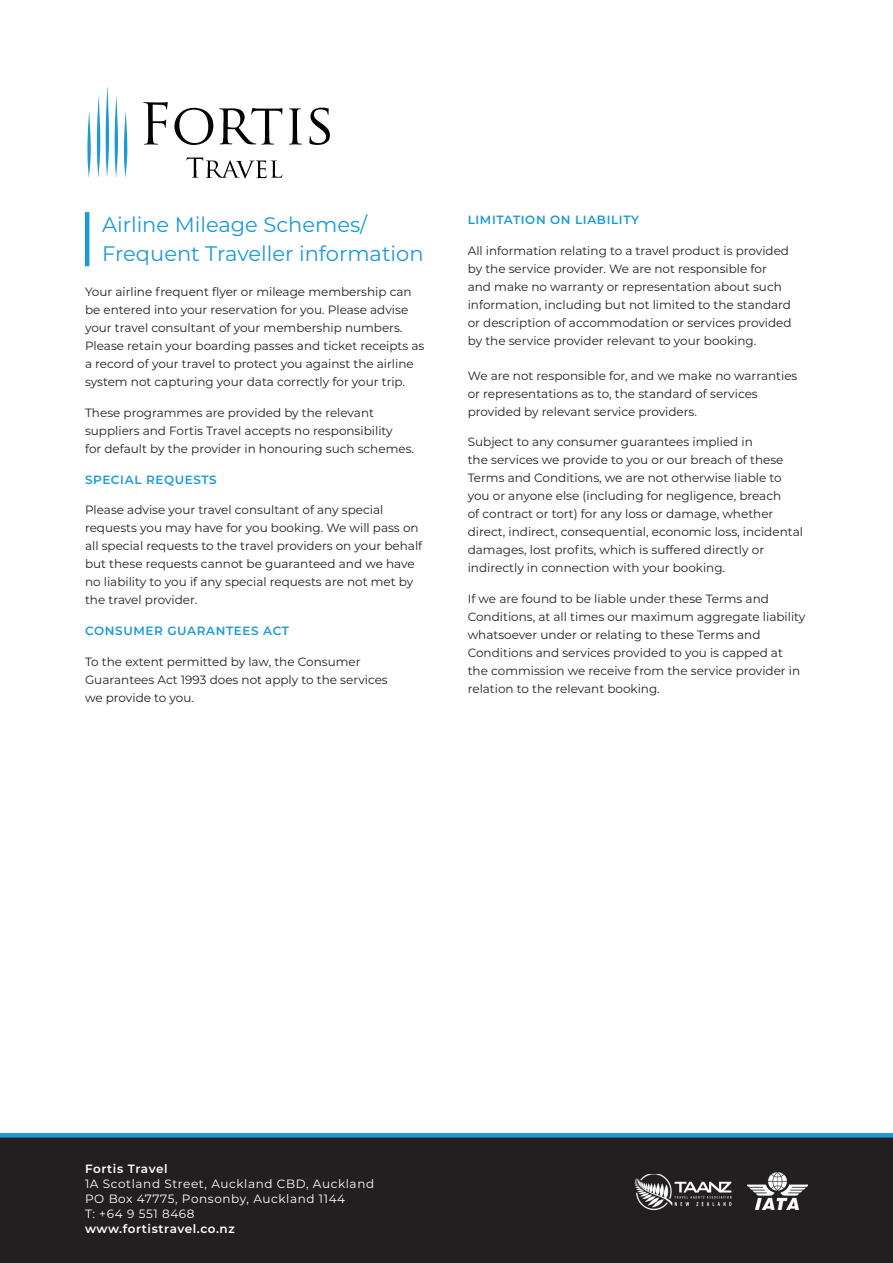
<style>
.page{position:relative;width:893px;height:1263px;background:#fff}
.page>*{position:absolute;margin:0;border:0;box-sizing:border-box;transform-origin:0 0}
.t1{font:21px/28.5px "Montserrat";color:#1b9ad7}
.t2{font:12px/18px "Montserrat";color:#231f20}
.t3{font:12px/15px "Montserrat";letter-spacing:.05em;color:#fff}
.t4{font:600 12px "Montserrat";letter-spacing:.05em;color:#1b9ad7}
.t5{font:600 12px "Montserrat";letter-spacing:.05em;color:#fff}
</style>
<div class="page">
<div style="left:0;top:1137px;width:893px;height:126px;background:#231f20"></div>
<hr style="left:0;top:1133px;width:893px;height:4px;background:#1b9ad7">
<img style="left:747px;top:1173px;width:61px;height:37px">
<img style="left:634px;top:1174px;width:98px;height:36px">
<svg style="left:87px;top:111px;width:4px;height:67px"></svg>
<svg style="left:124px;top:111px;width:3px;height:66px"></svg>
<svg style="left:97px;top:96px;width:3px;height:81px"></svg>
<svg style="left:106px;top:86px;width:12px;height:91px"></svg>
<svg style="left:143px;top:102px;width:25px;height:43px"></svg>
<svg style="left:174px;top:108px;width:39px;height:37px"></svg>
<svg style="left:219px;top:108px;width:63px;height:37px"></svg>
<svg style="left:289px;top:108px;width:13px;height:37px"></svg>
<svg style="left:309px;top:108px;width:21px;height:37px"></svg>
<svg style="left:186px;top:157px;width:96px;height:21px"></svg>
<hr style="left:85px;top:212px;width:4px;height:54px;background:#1b9ad7">
<h1 class="t1" style="left:102px;top:210px;width:323px">Airline Mileage Schemes/<br>Frequent Traveller information</h1>
<p class="t2" style="left:85px;top:282px;width:341px">Your airline frequent flyer or mileage membership can be entered into your reservation for you. Please advise your travel consultant of your membership numbers.<br>Please retain your boarding passes and ticket receipts as a record of your travel to protect you against the airline system not capturing your data correctly for your trip.</p>
<p class="t2" style="left:85px;top:403px;width:331px">These programmes are provided by the relevant suppliers and Fortis Travel accepts no responsibility<br>for default by the provider in honouring such schemes.</p>
<p class="t4" style="left:85px;top:471px;width:133px">SPECIAL REQUESTS</p>
<p class="t2" style="left:85px;top:501px;width:339px">Please advise your travel consultant of any special requests you may have for you booking. We will pass on all special requests to the travel providers on your behalf but these requests cannot be guaranteed and we have no liability to you if any special requests are not met by the travel provider.</p>
<p class="t4" style="left:85px;top:622px;width:206px">CONSUMER GUARANTEES ACT</p>
<p class="t2" style="left:85px;top:652px;width:304px">To the extent permitted by law, the Consumer<br>Guarantees Act 1993 does not apply to the services we provide to you.</p>
<p class="t4" style="left:468px;top:211px;width:173px">LIMITATION ON LIABILITY</p>
<p class="t2" style="left:468px;top:241px;width:325px">All information relating to a travel product is provided by the service provider. We are not responsible for and make no warranty or representation about such information, including but not limited to the standard or description of accommodation or services provided by the service provider relevant to your booking.</p>
<p class="t2" style="left:468px;top:366px;width:331px">We are not responsible for, and we make no warranties or representations as to, the standard of services provided by relevant service providers.</p>
<p class="t2" style="left:468px;top:433px;width:337px">Subject to any consumer guarantees implied in<br>the services we provide to you or our breach of these Terms and Conditions, we are not otherwise liable to you or anyone else (including for negligence, breach<br>of contract or tort) for any loss or damage, whether direct, indirect, consequential, economic loss, incidental damages, lost profits, which is suffered directly or indirectly in connection with your booking.</p>
<p class="t2" style="left:468px;top:589px;width:339px">If we are found to be liable under these Terms and Conditions, at all times our maximum aggregate liability whatsoever under or relating to these Terms and Conditions and services provided to you is capped at the commission we receive from the service provider in relation to the relevant booking.</p>
<p class="t5" style="left:85px;top:1160px;width:84px">Fortis Travel</p>
<p class="t3" style="left:85px;top:1176px;width:291px">1A Scotland Street, Auckland CBD, Auckland<br>PO Box 47775, Ponsonby, Auckland 1144<br>T: +64 9 551 8468</p>
<p class="t5" style="left:85px;top:1220px;width:151px">www.fortistravel.co.nz</p>
</div>
